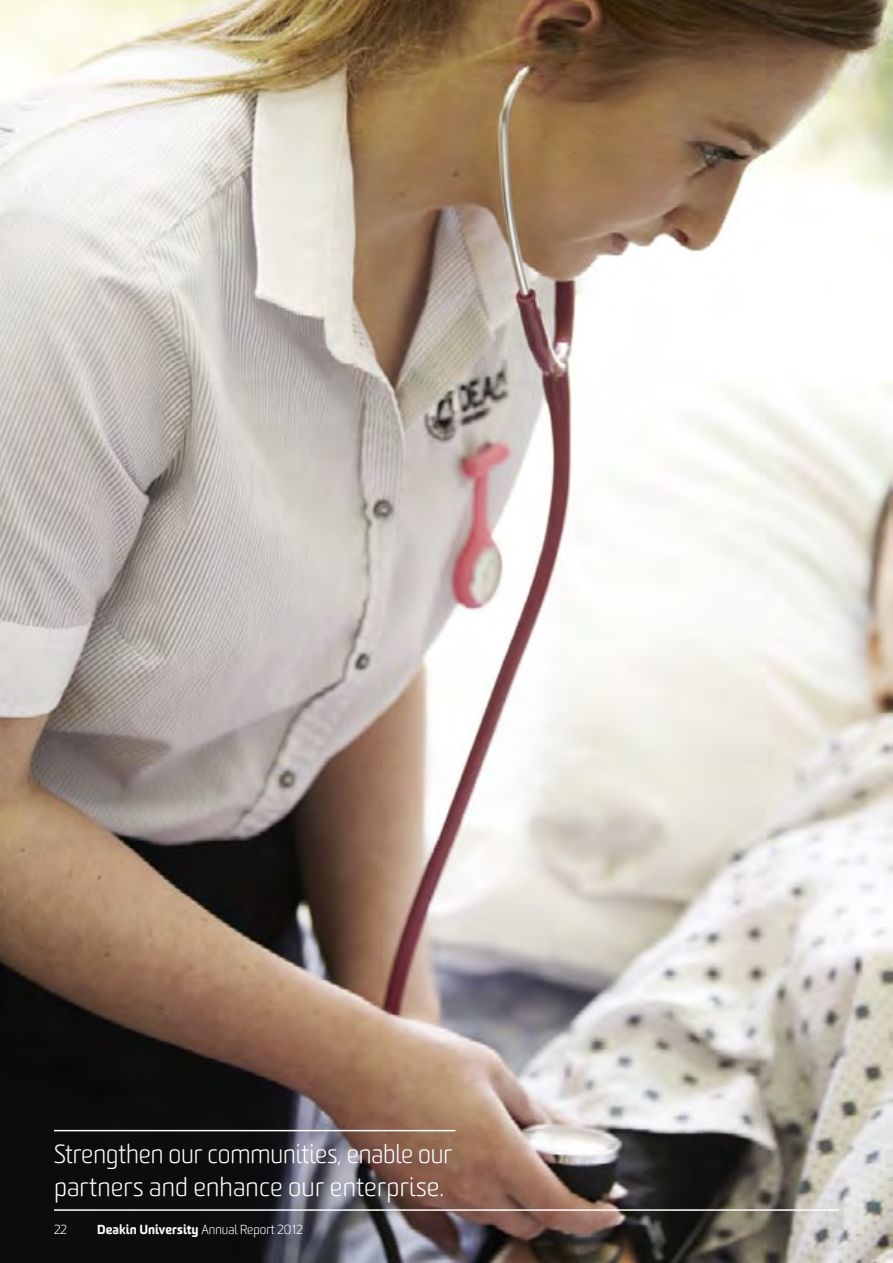
<style>
.page{position:relative;width:893px;height:1263px;background:#fff}
.page>*{position:absolute;margin:0;border:0;box-sizing:border-box;transform-origin:0 0}
.PULL_quote_WHITE{font:300 25.5px/33px "Sommet Rounded";letter-spacing:-.005em;color:#fff}
.t1{font:900 12.75px "Sommet Rounded";color:#fff}
.t2{font:300 12.75px "Sommet Rounded";color:#fff}
.s1{font-weight:300}
</style>
<div class="page">
<img style="left:0;top:0;width:893px;height:1263px">
<hr style="left:54px;top:1130px;width:401px;height:1px;background:#fff">
<hr style="left:54px;top:1209px;width:785px;height:2px;background:#fff">
<p class="PULL_quote_WHITE" style="left:54px;top:1138px;width:400px">Strengthen our communities, enable our partners and enhance our enterprise.</p>
<p class="t2" style="left:54px;top:1222px;width:14px">22</p>
<p class="t1" style="left:97px;top:1221px;width:207px">Deakin University <span class="s1">Annual Report 2012</span></p>
</div>
